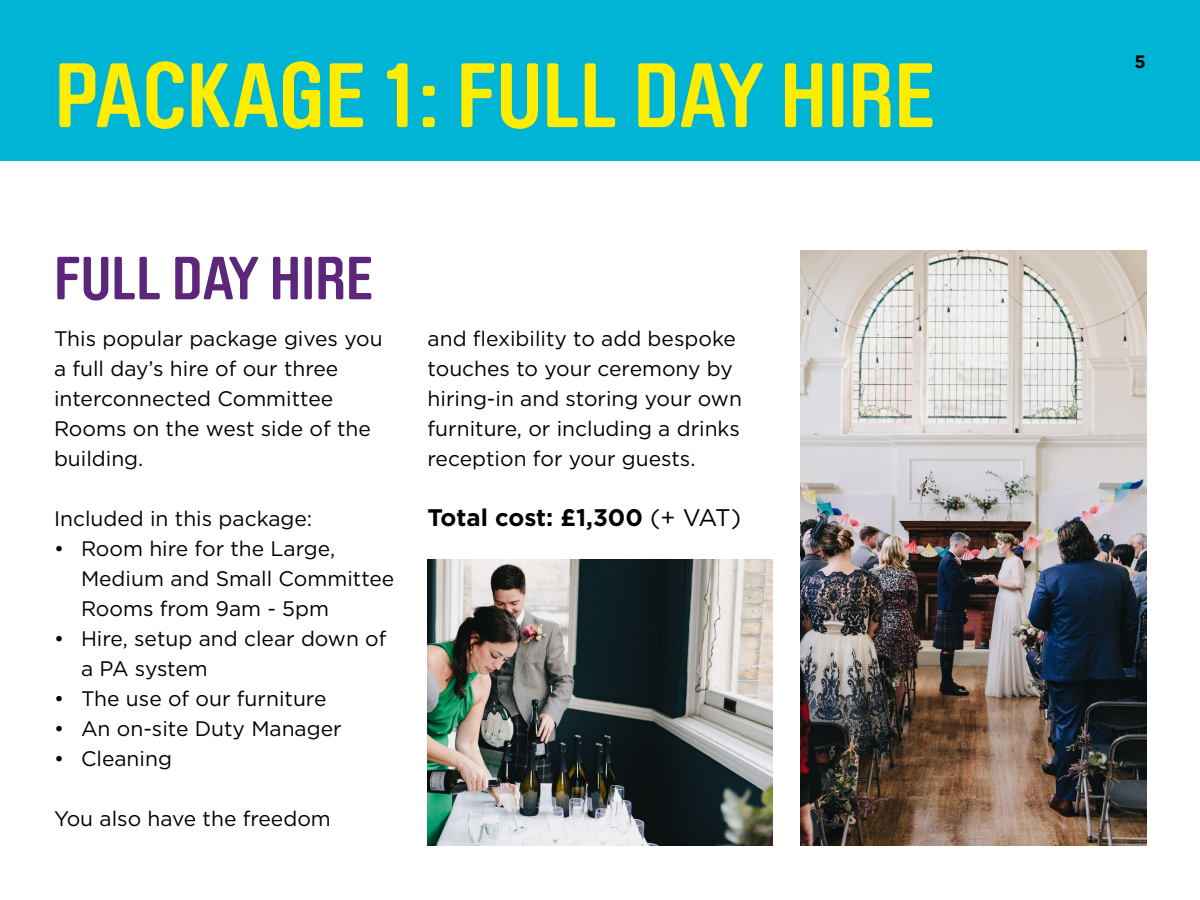
<style>
.page{position:relative;width:1200px;height:900px;background:#fff}
.page>*{position:absolute;margin:0;border:0;box-sizing:border-box;transform-origin:0 0}
.t1{font:700 90px "Brauer Neue Std";color:#ffed00}
.t2{font:700 60px "Brauer Neue Std";color:#5c267b}
.t3{font:700 24px "Gotham";color:#000}
.t4{font:21px/30px "Gotham";color:#000}
.t5{font:700 18px "Gotham";color:#000}
.s1{font-weight:400}
</style>
<div class="page">
<div style="left:0;top:0;width:1200px;height:161px;background:#00b4d5"></div>
<img style="left:428px;top:560px;width:345px;height:286px">
<img style="left:801px;top:250px;width:346px;height:596px">
<h1 class="t1" style="left:55px;top:44px;width:882px">PACKAGE 1: FULL DAY HIRE</h1>
<p class="t5" style="left:1135px;top:50px;width:13px">5</p>
<h2 class="t2" style="left:54px;top:244px;width:321px">FULL DAY HIRE</h2>
<p class="t4" style="left:54px;top:323px;width:330px">This popular package gives you a full day’s hire of our three interconnected Committee<br>Rooms on the west side of the building.</p>
<p class="t4" style="left:54px;top:503px;width:260px">Included in this package:</p>
<p class="t4" style="left:81px;top:533px;width:315px;text-indent:-27px">• Room hire for the Large,<br>Medium and Small Committee<br>Rooms from 9am - 5pm</p>
<p class="t4" style="left:81px;top:623px;width:307px;text-indent:-27px">• Hire, setup and clear down of a PA system</p>
<p class="t4" style="left:54px;top:683px;width:274px">• The use of our furniture</p>
<p class="t4" style="left:54px;top:713px;width:289px">• An on-site Duty Manager</p>
<p class="t4" style="left:54px;top:743px;width:119px">• Cleaning</p>
<p class="t4" style="left:54px;top:803px;width:278px">You also have the freedom</p>
<p class="t4" style="left:428px;top:323px;width:316px">and flexibility to add bespoke touches to your ceremony by hiring-in and storing your own furniture, or including a drinks reception for your guests.</p>
<p class="t3" style="left:428px;top:501px;width:315px">Total cost: £1,300 <span class="s1">(+ VAT)</span></p>
</div>
